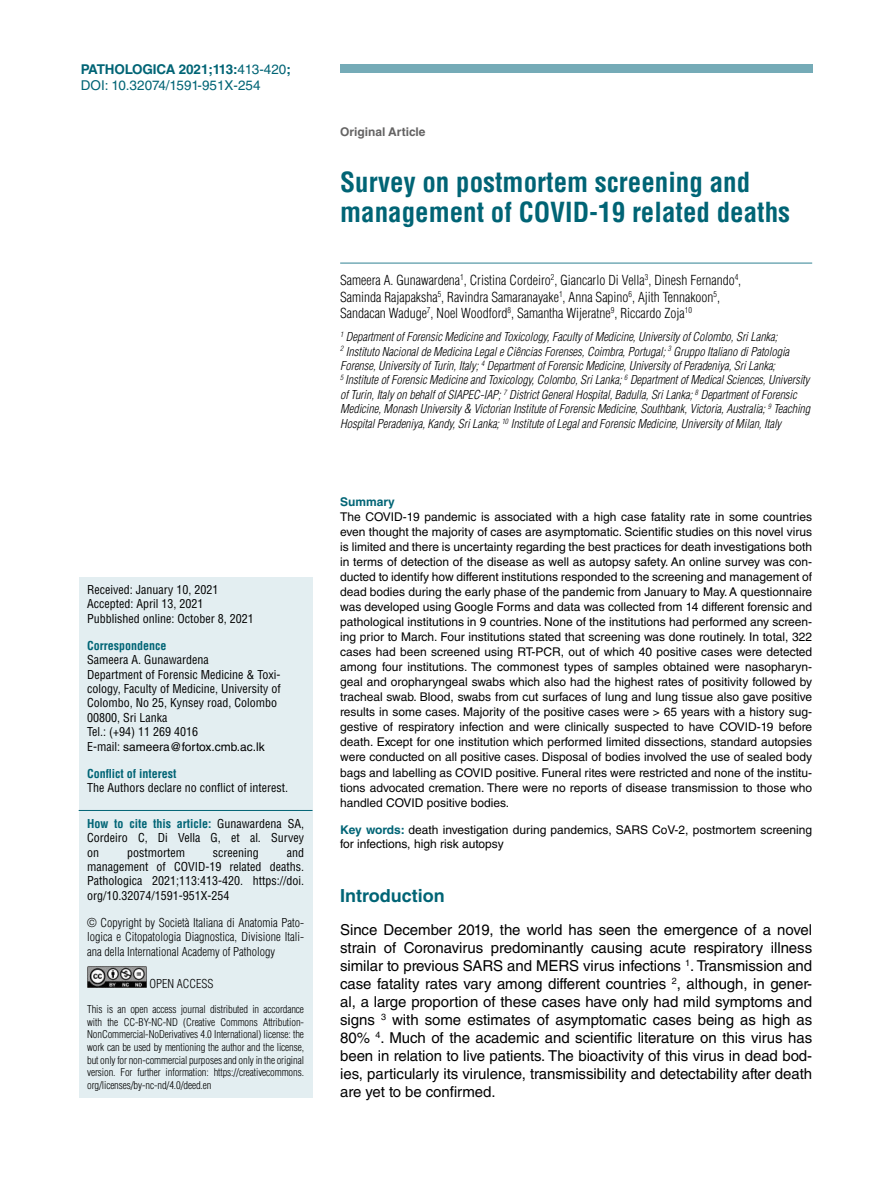
<style>
.page{position:relative;width:893px;height:1191px;background:#fff}
.page>*{position:absolute;margin:0;border:0;box-sizing:border-box;transform-origin:0 0}
.t1{font:700 condensed 27px/30px "Helvetica LT Std";color:#006475}
.t2{font:700 18px "Helvetica LT Std";color:#006475}
.t3{font:15px/18px "Helvetica LT Std";letter-spacing:-.005em;color:#000;text-align:justify}
.t4{font:300 condensed 13.5px/16.5px "Helvetica LT Std";color:#000}
.t5{font:13.5px/16.2px "Helvetica LT Std";color:#006475}
.t6{font:12px/15px "Helvetica LT Std";color:#000;text-align:justify}
.t7{font:italic 300 condensed 12px/14.4px "Helvetica LT Std";letter-spacing:-.005em;color:#000}
.t8{font:condensed 12px/14.4px "Helvetica LT Std";color:#000}
.t9{font:300 condensed 12px/14.4px "Helvetica LT Std";color:#000;text-align:justify}
.t10{font:700 condensed 12px "Helvetica LT Std";color:#006475}
.t11{font:700 12px "Helvetica LT Std";color:#646363}
.t12{font:700 12px "Helvetica LT Std";color:#006475}
.t13{font:300 condensed 10.5px/12.6px "Helvetica LT Std";letter-spacing:-.01em;color:#000;text-align:justify}
.s1{font-weight:700}
.s2{font-stretch:normal}
.s3{font-weight:700;color:#006475}
</style>
<div class="page">
<div style="left:79px;top:576px;width:234px;height:521px;background:#e3eef1"></div>
<hr style="left:79px;top:810px;width:234px;height:1px;background:#006475">
<img style="left:87px;top:966px;width:60px;height:22px">
<div style="left:340px;top:64px;width:472px;height:8px;background:#75abb7"></div>
<hr style="left:340px;top:262px;width:472px;height:2px;background:#75abb7">
<p class="t5" style="left:81px;top:61px;width:212px"><span class="s1">PATHOLOGICA 2021;113:</span>413-420<span class="s1">;<br></span>DOI: 10.32074/1591-951X-254</p>
<p class="t8" style="left:87px;top:582px;width:168px">Received: January 10, 2021<br>Accepted: April 13, 2021<br>Pubblished online: October 8, 2021</p>
<p class="t10" style="left:87px;top:638px;width:81px">Correspondence</p>
<p class="t8" style="left:87px;top:652px;width:195px">Sameera A. Gunawardena<br>Department of Forensic Medicine &amp; Toxi&shy;cology, Faculty of Medicine, University of<br>Colombo, No 25, Kynsey road, Colombo<br>00800, Sri Lanka<br>Tel.: (+94) 11 269 4016<br>E-mail: <span class="s2">sameera@fortox.cmb.ac.lk</span></p>
<p class="t10" style="left:87px;top:766px;width:91px">Conflict of interest</p>
<p class="t8" style="left:87px;top:780px;width:202px">The Authors declare no conflict of interest.</p>
<p class="t8" style="left:87px;top:816px;width:218px;text-align:justify"><span class="s3">How to cite this article:</span> Gunawardena SA, Cordeiro C, Di Vella G, et al. Survey on</p>
<p class="t8" style="left:87px;top:845px;width:218px;text-align:justify;text-indent:200px">and management of COVID-19 related deaths.<br>Pathologica 2021;113:413-420. https://doi. org/10.32074/1591-951X-254</p>
<p class="t9" style="left:87px;top:915px;width:218px">© Copyright by Società Italiana di Anatomia Pato&shy;logica e Citopatologia Diagnostica, Divisione Itali&shy;ana della International Academy of Pathology</p>
<p class="t9" style="left:149px;top:976px;width:66px">OPEN ACCESS</p>
<p class="t13" style="left:87px;top:1003px;width:218px">This is an open access journal distributed in accordance with the CC-BY-NC-ND (Creative Commons Attribution-NonCommercial-NoDerivatives 4.0 International) license: the work can be used by mentioning the author and the license, but only for non-commercial purposes and only in the original version. For further information: https://creativecommons. org/licenses/by-nc-nd/4.0/deed.en</p>
<p class="t8" style="left:127px;top:845px;width:59px">postmortem</p>
<p class="t8" style="left:213px;top:845px;width:47px">screening</p>
<p class="t11" style="left:340px;top:125px;width:87px">Original Article</p>
<h1 class="t1" style="left:340px;top:167px;width:452px">Survey on postmortem screening and management of COVID-19 related deaths</h1>
<p class="t4" style="left:340px;top:272px;width:403px">Sameera A. Gunawardena<sup>1</sup>, Cristina Cordeiro<sup>2</sup>, Giancarlo Di Vella<sup>3</sup>, Dinesh Fernando<sup>4</sup>,<br>Saminda Rajapaksha<sup>5</sup>, Ravindra Samaranayake<sup>1</sup>, Anna Sapino<sup>6</sup>, Ajith Tennakoon<sup>5</sup>,<br>Sandacan Waduge<sup>7</sup>, Noel Woodford<sup>8</sup>, Samantha Wijeratne<sup>9</sup>, Riccardo Zoja<sup>10</sup></p>
<p class="t7" style="left:340px;top:330px;width:471px"><sup>1</sup> Department of Forensic Medicine and Toxicology, Faculty of Medicine, University of Colombo, Sri Lanka;<br><sup>2</sup> Instituto Nacional de Medicina Legal e Ciências Forenses, Coimbra, Portugal; <sup>3</sup> Gruppo Italiano di Patologia Forense, University of Turin, Italy; <sup>4</sup> Department of Forensic Medicine, University of Peradeniya, Sri Lanka;<br><sup>5</sup> Institute of Forensic Medicine and Toxicology, Colombo, Sri Lanka; <sup>6</sup> Department of Medical Sciences, University of Turin, Italy on behalf of SIAPEC-IAP; <sup>7</sup> District General Hospital, Badulla, Sri Lanka; <sup>8</sup> Department of Forensic Medicine, Monash University &amp; Victorian Institute of Forensic Medicine, Southbank, Victoria, Australia; <sup>9</sup> Teaching Hospital Peradeniya, Kandy, Sri Lanka; <sup>10</sup> Institute of Legal and Forensic Medicine, University of Milan, Italy</p>
<p class="t12" style="left:340px;top:494px;width:56px">Summary</p>
<p class="t6" style="left:340px;top:509px;width:474px">The COVID-19 pandemic is associated with a high case fatality rate in some countries even thought the majority of cases are asymptomatic. Scientific studies on this novel virus is limited and there is uncertainty regarding the best practices for death investigations both in terms of detection of the disease as well as autopsy safety. An online survey was con&shy;ducted to identify how different institutions responded to the screening and management of dead bodies during the early phase of the pandemic from January to May. A questionnaire was developed using Google Forms and data was collected from 14 different forensic and pathological institutions in 9 countries. None of the institutions had performed any screen&shy;ing prior to March. Four institutions stated that screening was done routinely. In total, 322 cases had been screened using RT-PCR, out of which 40 positive cases were detected among four institutions. The commonest types of samples obtained were nasopharyn&shy;geal and oropharyngeal swabs which also had the highest rates of positivity followed by tracheal swab. Blood, swabs from cut surfaces of lung and lung tissue also gave positive results in some cases. Majority of the positive cases were &gt; 65 years with a history sug&shy;gestive of respiratory infection and were clinically suspected to have COVID-19 before death. Except for one institution which performed limited dissections, standard autopsies were conducted on all positive cases. Disposal of bodies involved the use of sealed body bags and labelling as COVID positive. Funeral rites were restricted and none of the institu&shy;tions advocated cremation. There were no reports of disease transmission to those who handled COVID positive bodies.</p>
<p class="t6" style="left:340px;top:822px;width:473px;line-height:14.4px"><span class="s3">Key words:</span> death investigation during pandemics, SARS CoV-2, postmortem screening for infections, high risk autopsy</p>
<h2 class="t2" style="left:340px;top:884px;width:106px">Introduction</h2>
<p class="t3" style="left:340px;top:920px;width:474px">Since December 2019, the world has seen the emergence of a novel strain of Coronavirus predominantly causing acute respiratory illness similar to previous SARS and MERS virus infections <sup>1</sup>. Transmission and case fatality rates vary among different countries <sup>2</sup>, although, in gener&shy;al, a large proportion of these cases have only had mild symptoms and signs <sup>3</sup> with some estimates of asymptomatic cases being as high as 80% <sup>4</sup>. Much of the academic and scientific literature on this virus has been in relation to live patients. The bioactivity of this virus in dead bod&shy;ies, particularly its virulence, transmissibility and detectability after death are yet to be confirmed.</p>
</div>
